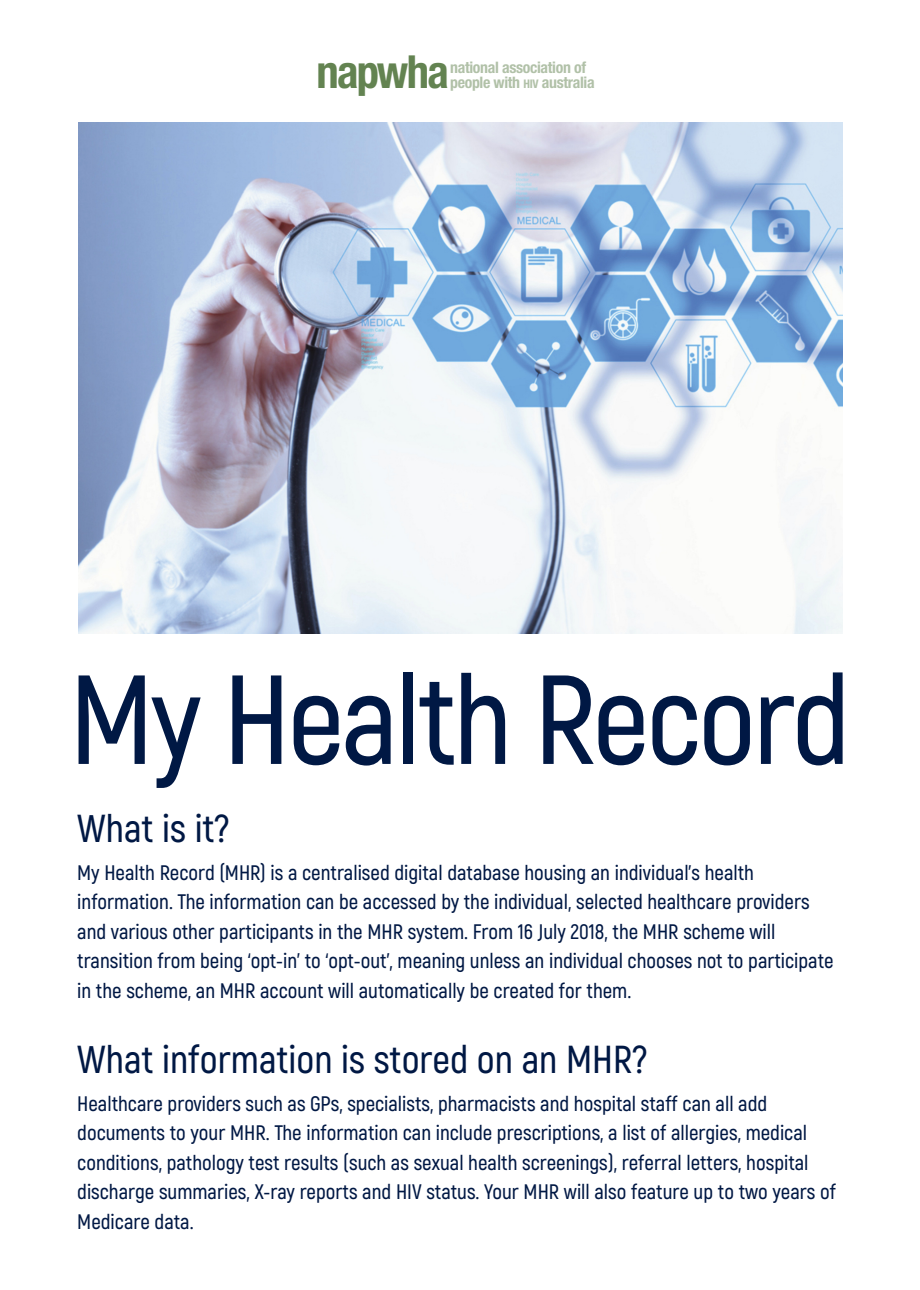
<style>
.page{position:relative;width:920px;height:1290px;background:#fff}
.page>*{position:absolute;margin:0;border:0;box-sizing:border-box;transform-origin:0 0}
.t1{font:600 126.3px "Akrobat";letter-spacing:-.025em;color:#001844}
.t2{font:700 condensed 45.6px "Helvetica Neue";letter-spacing:-.04em;color:#638351}
.t3{font:600 39px "Akrobat";color:#001844}
.t4{font:600 21px/29.4px "Akrobat";color:#001844}
.t5{font:700 condensed 15.9px/14.5px "Helvetica Neue";letter-spacing:-.02em;color:#b1c1a8}
.s1{font-size:11.85px}
</style>
<div class="page">
<img style="left:79px;top:122px;width:764px;height:511px">
<h2 class="t2" style="left:316px;top:34px;width:134px">napwha</h2>
<p class="t5" style="left:450px;top:59px;width:146px">national association of people with <span class="s1">HIV</span> australia</p>
<h1 class="t1" style="left:69px;top:672px;width:783px">My Health Record</h1>
<h3 class="t3" style="left:77px;top:813px;width:154px">What is it?</h3>
<p class="t4" style="left:77px;top:859px;width:758px">My Health Record (MHR) is a centralised digital database housing an individual’s health information. The information can be accessed by the individual, selected healthcare providers and various other participants in the MHR system. From 16 July 2018, the MHR scheme will transition from being ‘opt-in’ to ‘opt-out’, meaning unless an individual chooses not to participate in the scheme, an MHR account will automatically be created for them.</p>
<h3 class="t3" style="left:77px;top:1044px;width:571px">What information is stored on an MHR?</h3>
<p class="t4" style="left:77px;top:1090px;width:760px">Healthcare providers such as GPs, specialists, pharmacists and hospital staff can all add documents to your MHR. The information can include prescriptions, a list of allergies, medical conditions, pathology test results (such as sexual health screenings), referral letters, hospital discharge summaries, X-ray reports and HIV status. Your MHR will also feature up to two years of Medicare data.</p>
</div>
